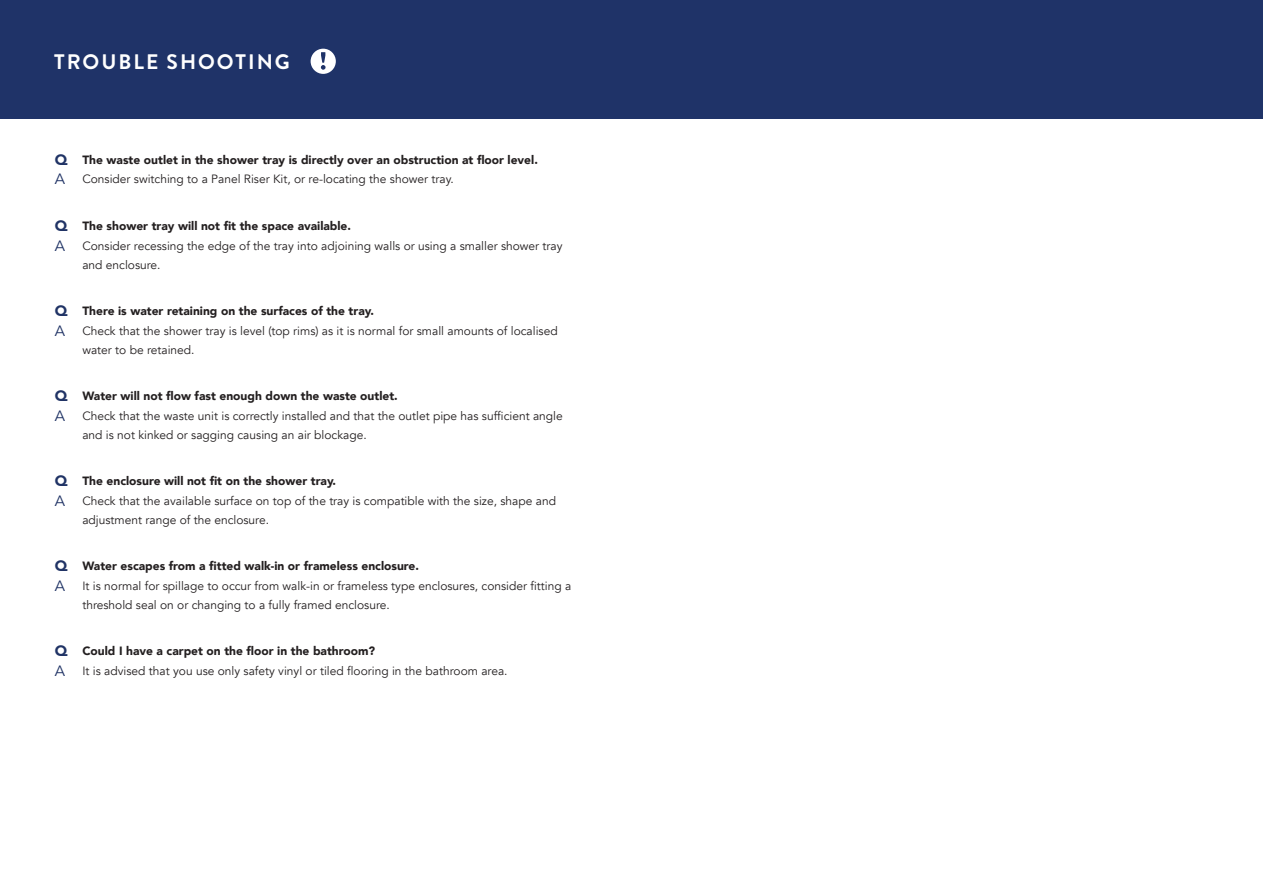
<style>
.page{position:relative;width:1263px;height:893px;background:#fff}
.page>*{position:absolute;margin:0;border:0;box-sizing:border-box;transform-origin:0 0}
.t1{font:700 21px "Brandon Grotesque";letter-spacing:.095em;color:#fff}
.t2{font:900 15px "Avenir";color:#203365}
.t3{font:15px "Avenir";color:#203365}
.t4{font:12px/19.5px "Avenir";color:#231f20}
.t5{font:900 12px "Avenir";color:#231f20}
</style>
<div class="page">
<div style="left:0;top:0;width:1263px;height:118px;background:#1f3368"></div>
<svg style="left:311px;top:49px;width:25px;height:25px"></svg>
<p class="t1" style="left:54px;top:47px;width:237px">TROUBLE SHOOTING</p>
<p class="t2" style="left:55px;top:147px;width:14px">Q</p>
<p class="t3" style="left:55px;top:170px;width:12px">A</p>
<p class="t2" style="left:55px;top:213px;width:14px">Q</p>
<p class="t3" style="left:55px;top:237px;width:12px">A</p>
<p class="t2" style="left:55px;top:298px;width:14px">Q</p>
<p class="t3" style="left:55px;top:322px;width:12px">A</p>
<p class="t2" style="left:55px;top:383px;width:14px">Q</p>
<p class="t3" style="left:55px;top:407px;width:12px">A</p>
<p class="t2" style="left:55px;top:468px;width:14px">Q</p>
<p class="t3" style="left:55px;top:492px;width:12px">A</p>
<p class="t2" style="left:55px;top:553px;width:14px">Q</p>
<p class="t3" style="left:55px;top:577px;width:12px">A</p>
<p class="t2" style="left:55px;top:638px;width:14px">Q</p>
<p class="t3" style="left:55px;top:662px;width:12px">A</p>
<p class="t5" style="left:82px;top:150px;width:457px">The waste outlet in the shower tray is directly over an obstruction at floor level.</p>
<p class="t4" style="left:82px;top:170px;width:373px">Consider switching to a Panel Riser Kit, or re-locating the shower tray.</p>
<p class="t5" style="left:82px;top:216px;width:270px">The shower tray will not fit the space available.</p>
<p class="t4" style="left:82px;top:236px;width:482px">Consider recessing the edge of the tray into adjoining walls or using a smaller shower tray and enclosure.</p>
<p class="t5" style="left:82px;top:301px;width:293px">There is water retaining on the surfaces of the tray.</p>
<p class="t4" style="left:82px;top:321px;width:477px">Check that the shower tray is level (top rims) as it is normal for small amounts of localised water to be retained.</p>
<p class="t5" style="left:82px;top:386px;width:317px">Water will not flow fast enough down the waste outlet.</p>
<p class="t4" style="left:82px;top:406px;width:482px">Check that the waste unit is correctly installed and that the outlet pipe has sufficient angle and is not kinked or sagging causing an air blockage.</p>
<p class="t5" style="left:82px;top:471px;width:255px">The enclosure will not fit on the shower tray.</p>
<p class="t4" style="left:82px;top:491px;width:475px">Check that the available surface on top of the tray is compatible with the size, shape and adjustment range of the enclosure.</p>
<p class="t5" style="left:82px;top:556px;width:338px">Water escapes from a fitted walk-in or frameless enclosure.</p>
<p class="t4" style="left:82px;top:576px;width:490px">It is normal for spillage to occur from walk-in or frameless type enclosures, consider fitting a threshold seal on or changing to a fully framed enclosure.</p>
<p class="t5" style="left:82px;top:641px;width:294px">Could I have a carpet on the floor in the bathroom?</p>
<p class="t4" style="left:82px;top:661px;width:427px">It is advised that you use only safety vinyl or tiled flooring in the bathroom area.</p>
</div>
